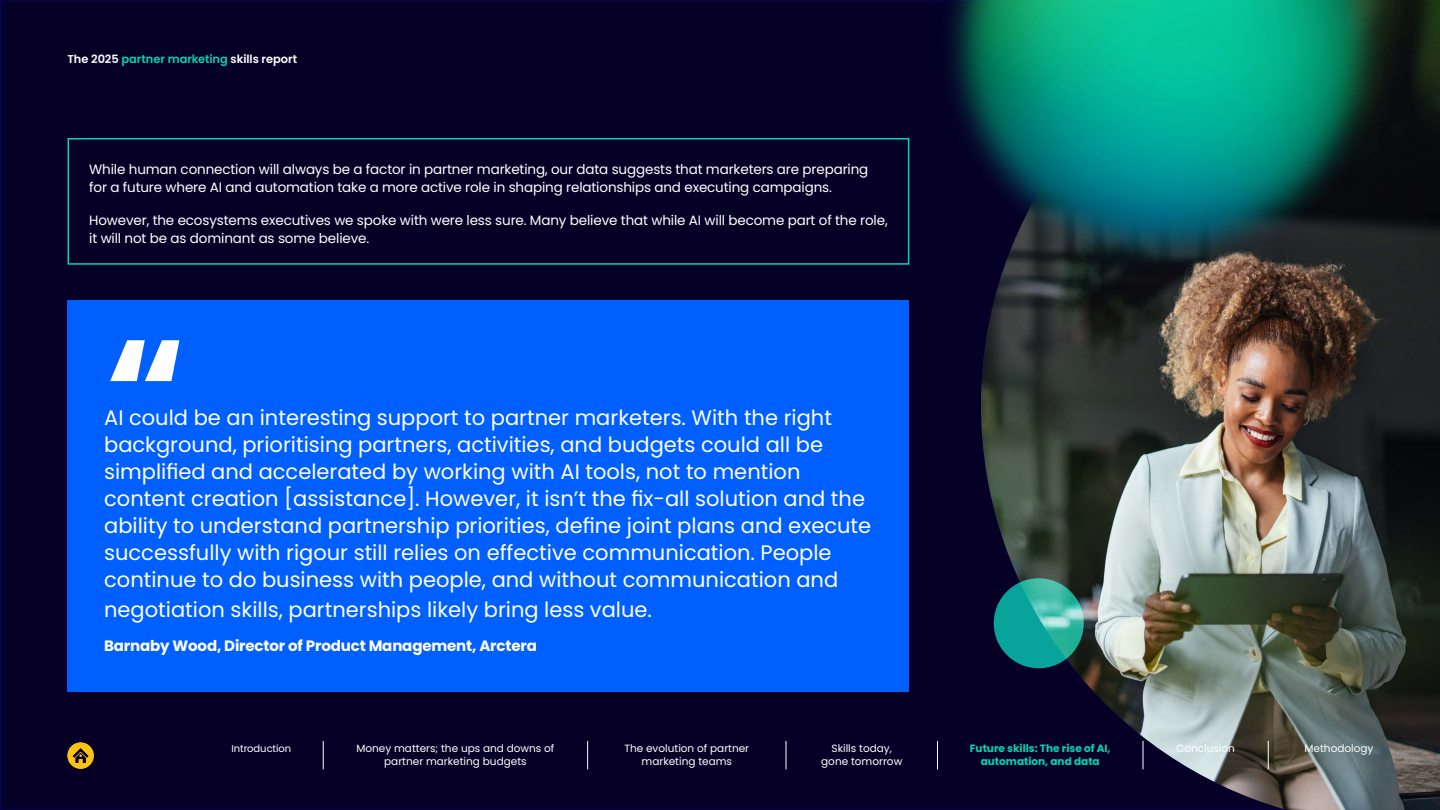
<style>
.page{position:relative;width:1440px;height:810px;background:#fff}
.page>*{position:absolute;margin:0;border:0;box-sizing:border-box;transform-origin:0 0}
.t1{font:21px/27px "Poppins";color:#fff}
.t2{font:700 15px "Poppins";letter-spacing:-.01em;color:#fff}
.t3{font:13.5px/18px "Poppins";letter-spacing:-.01em;color:#fff}
.t4{font:600 11.4px "Poppins";letter-spacing:-.005em;color:#fff}
.t5{font:10.5px/12.8px "Poppins";color:#fff;text-align:center}
.t6{font:700 10.5px/12.8px "Poppins";color:#03d5b0;text-align:center}
.t7{font:9.98px "Poppins";letter-spacing:-.005em;color:#fff}
.s1{color:#03d5b0}
</style>
<div class="page">
<div style="left:0;top:0;width:981px;height:810px;background:#060027"></div>
<div style="left:68px;top:300px;width:841px;height:392px;background:#0060ff"></div>
<img style="left:981px;top:356px;width:459px;height:454px">
<div style="left:68px;top:138px;width:841px;height:127px;border:2px solid #03d5b0"></div>
<svg style="left:110px;top:340px;width:69px;height:41px"></svg>
<svg style="left:994px;top:578px;width:90px;height:90px;background:#26afa2"></svg>
<img style="left:853px;top:0;width:587px;height:356px">
<svg style="left:323px;top:741px;width:1px;height:28px"></svg>
<svg style="left:587px;top:741px;width:1px;height:28px"></svg>
<svg style="left:786px;top:741px;width:1px;height:28px"></svg>
<svg style="left:937px;top:741px;width:1px;height:28px"></svg>
<svg style="left:1143px;top:741px;width:1px;height:28px"></svg>
<svg style="left:1268px;top:741px;width:1px;height:28px"></svg>
<svg style="left:67px;top:742px;width:27px;height:27px"></svg>
<p class="t4" style="left:68px;top:53px;width:231px">The 2025 <span class="s1">partner marketing</span> skills report</p>
<p class="t3" style="left:89px;top:160px;width:781px">While human connection will always be a factor in partner marketing, our data suggests that marketers are preparing for a future where AI and automation take a more active role in shaping relationships and executing campaigns.</p>
<p class="t3" style="left:89px;top:211px;width:800px">However, the ecosystems executives we spoke with were less sure. Many believe that while AI will become part of the role, it will not be as dominant as some believe.</p>
<p class="t1" style="left:104px;top:404px;width:769px">AI could be an interesting support to partner marketers. With the right background, prioritising partners, activities, and budgets could all be simplified and accelerated by working with AI tools, not to mention content creation [assistance]. However, it isn’t the fix-all solution and the ability to understand partnership priorities, define joint plans and execute successfully with rigour still relies on effective communication. People continue to do business with people, and without communication and</p>
<p class="t1" style="left:104px;top:596px;width:549px">negotiation skills, partnerships likely bring less value.</p>
<p class="t2" style="left:104px;top:637px;width:434px">Barnaby Wood, Director of Product Management, Arctera</p>
<p class="t7" style="left:231px;top:743px;width:61px">Introduction</p>
<p class="t5" style="left:356px;top:742px;width:200px">Money matters; the ups and downs of partner marketing budgets</p>
<p class="t5" style="left:624px;top:742px;width:126px">The evolution of partner marketing teams</p>
<p class="t5" style="left:821px;top:742px;width:83px">Skills today, gone tomorrow</p>
<p class="t6" style="left:970px;top:742px;width:142px">Future skills: The rise of AI, automation, and data</p>
<p class="t5" style="left:1176px;top:742px;width:60px">Conclusion</p>
<p class="t5" style="left:1305px;top:742px;width:70px">Methodology</p>
</div>
